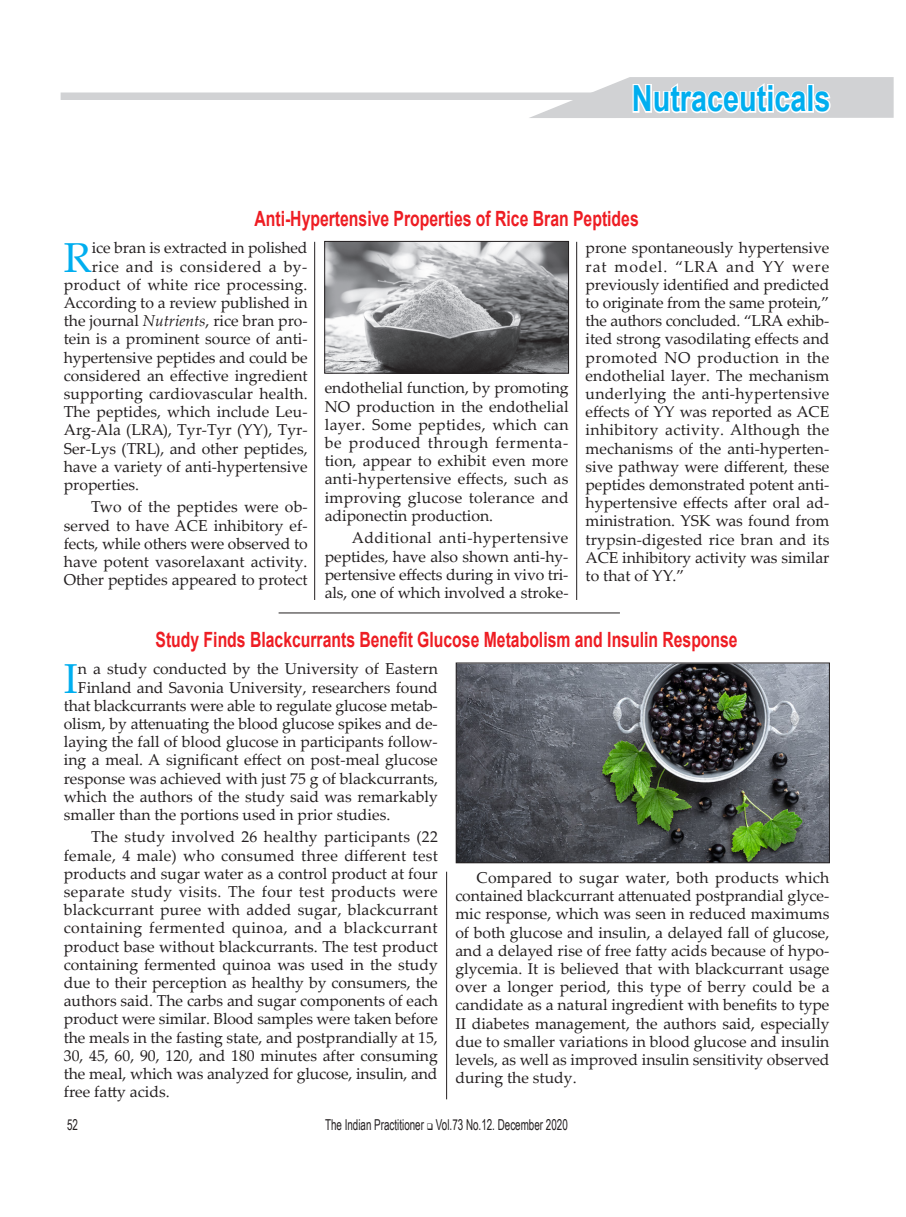
<style>
.page{position:relative;width:906px;height:1217px;background:#fff}
.page>*{position:absolute;margin:0;border:0;box-sizing:border-box;transform-origin:0 0}
._3_col{font:41.85px "Palatino Linotype";color:#00aeef}
._2_col{font:41.85px "Palatino Linotype";color:#00aeef}
.t1{font:700 36px "Arial";color:#00aeef;scale:.8 1}
.Subhead{font:700 21px "Arial";color:#ee1d23;scale:.75 1}
._2_col-2{font:15.75px/18.1px "Palatino Linotype";color:#231f20;text-align:justify}
._3_col-2{font:15.75px/18.1px "Palatino Linotype";color:#231f20;text-align:justify}
._3_col-3{font:15.75px "Palatino Linotype";letter-spacing:.035em;color:#231f20}
.Subhead-2{font:15px "Arial Narrow";color:#231f20;scale:.8 1}
.s1{font-style:italic}
</style>
<div class="page">
<div style="left:61px;top:92px;width:769px;height:8px;background:#d1d2d4"></div>
<svg style="left:528px;top:77px;width:365px;height:41px"></svg>
<hr style="left:314px;top:242px;width:1px;height:358px;background:#231f20">
<hr style="left:576px;top:242px;width:1px;height:358px;background:#231f20">
<hr style="left:279px;top:612px;width:341px;height:1px;background:#231f20">
<hr style="left:446px;top:871px;width:1px;height:228px;background:#231f20">
<img style="left:326px;top:243px;width:241px;height:128px">
<div style="left:324px;top:241px;width:245px;height:132px;border:1px solid #231f20"></div>
<img style="left:458px;top:664px;width:369px;height:196px">
<div style="left:456px;top:662px;width:373px;height:200px;border:1px solid #231f20"></div>
<p class="t1" style="left:632px;top:75px;width:250px">Nutraceuticals</p>
<p class="Subhead" style="left:254px;top:204px;width:514px">Anti-Hypertensive Properties of Rice Bran Peptides</p>
<p class="_3_col" style="left:64px;top:227px;width:29px">R</p>
<p class="_3_col-2" style="left:92px;top:238px;width:217px">ice bran is extracted in polished</p>
<p class="_3_col-3" style="left:92px;top:255px;width:217px">rice and is considered a by-</p>
<p class="_3_col-2" style="left:64px;top:274px;width:245px">product of white rice processing.</p>
<p class="_3_col-2" style="left:64px;top:293px;width:245px">According to a review published in</p>
<p class="_3_col-2" style="left:64px;top:311px;width:245px">the journal <span class="s1">Nutrients</span>, rice bran pro-</p>
<p class="_3_col-2" style="left:64px;top:329px;width:245px">tein is a prominent source of anti-</p>
<p class="_3_col-2" style="left:64px;top:347px;width:245px">hypertensive peptides and could be</p>
<p class="_3_col-2" style="left:64px;top:365px;width:245px">considered an effective ingredient</p>
<p class="_3_col-2" style="left:64px;top:384px;width:245px">supporting cardiovascular health.</p>
<p class="_3_col-2" style="left:64px;top:402px;width:245px">The peptides, which include Leu-</p>
<p class="_3_col-2" style="left:64px;top:420px;width:245px">Arg-Ala (LRA), Tyr-Tyr (YY), Tyr-</p>
<p class="_3_col-2" style="left:64px;top:438px;width:245px">Ser-Lys (TRL), and other peptides,</p>
<p class="_3_col-2" style="left:64px;top:456px;width:245px">have a variety of anti-hypertensive</p>
<p class="_3_col-2" style="left:64px;top:475px;width:77px">properties.</p>
<p class="_3_col-2" style="left:64px;top:497px;width:245px;text-indent:27px">Two of the peptides were ob&shy;served to have ACE inhibitory ef&shy;fects, while others were observed to have potent vasorelaxant activity.<br>Other peptides appeared to protect</p>
<p class="_3_col-2" style="left:325px;top:378px;width:245px">endothelial function, by promoting NO production in the endothelial layer. Some peptides, which can be produced through fermenta&shy;tion, appear to exhibit even more anti-hypertensive effects, such as improving glucose tolerance and adiponectin production.</p>
<p class="_3_col-2" style="left:325px;top:528px;width:245px;text-indent:27px">Additional anti-hypertensive peptides, have also shown anti-hy&shy;pertensive effects during in vivo tri&shy;als, one of which involved a stroke-</p>
<p class="_3_col-2" style="left:585px;top:238px;width:245px">prone spontaneously hypertensive rat model. “LRA and YY were previously identified and predicted to originate from the same protein,” the authors concluded. “LRA exhib&shy;ited strong vasodilating effects and promoted NO production in the endothelial layer. The mechanism underlying the anti-hypertensive effects of YY was reported as ACE inhibitory activity. Although the mechanisms of the anti-hyperten&shy;sive pathway were different, these peptides demonstrated potent anti&shy;hypertensive effects after oral ad&shy;ministration. YSK was found from trypsin-digested rice bran and its ACE inhibitory activity was similar to that of YY.”</p>
<p class="Subhead" style="left:155px;top:625px;width:778px">Study Finds Blackcurrants Benefit Glucose Metabolism and Insulin Response</p>
<p class="_2_col" style="left:64px;top:648px;width:16px">I</p>
<p class="_2_col-2" style="left:78px;top:659px;width:361px">n a study conducted by the University of Eastern</p>
<p class="_2_col-2" style="left:78px;top:677px;width:361px">Finland and Savonia University, researchers found</p>
<p class="_2_col-2" style="left:64px;top:695px;width:375px">that blackcurrants were able to regulate glucose metab-</p>
<p class="_2_col-2" style="left:64px;top:713px;width:375px">olism, by attenuating the blood glucose spikes and de-</p>
<p class="_2_col-2" style="left:64px;top:732px;width:375px">laying the fall of blood glucose in participants follow-</p>
<p class="_2_col-2" style="left:64px;top:750px;width:375px">ing a meal. A significant effect on post-meal glucose</p>
<p class="_2_col-2" style="left:64px;top:768px;width:376px">response was achieved with just 75 g of blackcurrants,</p>
<p class="_2_col-2" style="left:64px;top:786px;width:375px">which the authors of the study said was remarkably</p>
<p class="_2_col-2" style="left:64px;top:804px;width:328px">smaller than the portions used in prior studies.</p>
<p class="_2_col-2" style="left:64px;top:827px;width:376px;text-indent:27px">The study involved 26 healthy participants (22 female, 4 male) who consumed three different test products and sugar water as a control product at four separate study visits. The four test products were blackcurrant puree with added sugar, blackcurrant containing fermented quinoa, and a blackcurrant product base without blackcurrants. The test product containing fermented quinoa was used in the study due to their perception as healthy by consumers, the authors said. The carbs and sugar components of each product were similar. Blood samples were taken before the meals in the fasting state, and postprandially at 15, 30, 45, 60, 90, 120, and 180 minutes after consuming the meal, which was analyzed for glucose, insulin, and free fatty acids.</p>
<p class="_2_col-2" style="left:455px;top:867px;width:376px;text-indent:21px">Compared to sugar water, both products which contained blackcurrant attenuated postprandial glyce&shy;mic response, which was seen in reduced maximums of both glucose and insulin, a delayed fall of glucose, and a delayed rise of free fatty acids because of hypo&shy;glycemia. It is believed that with blackcurrant usage over a longer period, this type of berry could be a candidate as a natural ingredient with benefits to type II diabetes management, the authors said, especially due to smaller variations in blood glucose and insulin levels, as well as improved insulin sensitivity observed during the study.</p>
<p class="Subhead-2" style="left:67px;top:1113px;width:15px">52</p>
<p class="Subhead-2" style="left:325px;top:1113px;width:305px">The Indian Practitioner ❑ Vol.73 No.12. December 2020</p>
</div>
